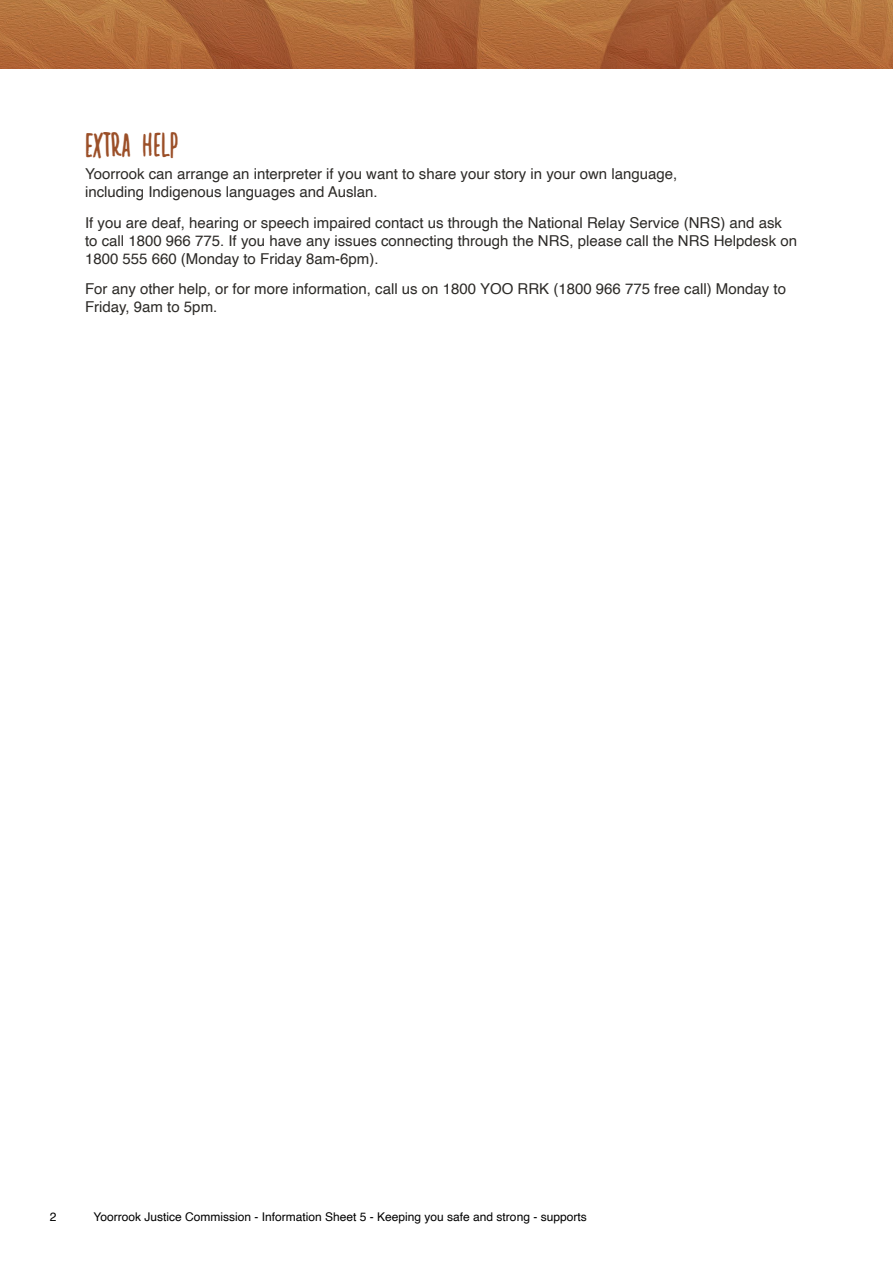
<style>
.page{position:relative;width:893px;height:1263px;background:#fff}
.page>*{position:absolute;margin:0;border:0;box-sizing:border-box;transform-origin:0 0}
.t1{font:36px "Creamy Coconut";color:#9b4f28}
.t2{font:15px/18px "Helvetica";color:#2c2a27}
.t3{font:12px "Helvetica";color:#000}
</style>
<div class="page">
<img style="left:0;top:0;width:893px;height:68px">
<h1 class="t1" style="left:85px;top:124px;width:95px">EXTRA HELP</h1>
<p class="t2" style="left:85px;top:165px;width:594px">Yoorrook can arrange an interpreter if you want to share your story in your own language, including Indigenous languages and Auslan.</p>
<p class="t2" style="left:85px;top:214px;width:714px">If you are deaf, hearing or speech impaired contact us through the National Relay Service (NRS) and ask to call 1800 966 775. If you have any issues connecting through the NRS, please call the NRS Helpdesk on<br>1800 555 660 (Monday to Friday 8am-6pm).</p>
<p class="t2" style="left:85px;top:280px;width:702px">For any other help, or for more information, call us on 1800 YOO RRK (1800 966 775 free call) Monday to<br>Friday, 9am to 5pm.</p>
<p class="t3" style="left:50px;top:1207px;width:8px">2</p>
<p class="t3" style="left:94px;top:1207px;width:495px">Yoorrook Justice Commission - Information Sheet 5 - Keeping you safe and strong - supports</p>
</div>
